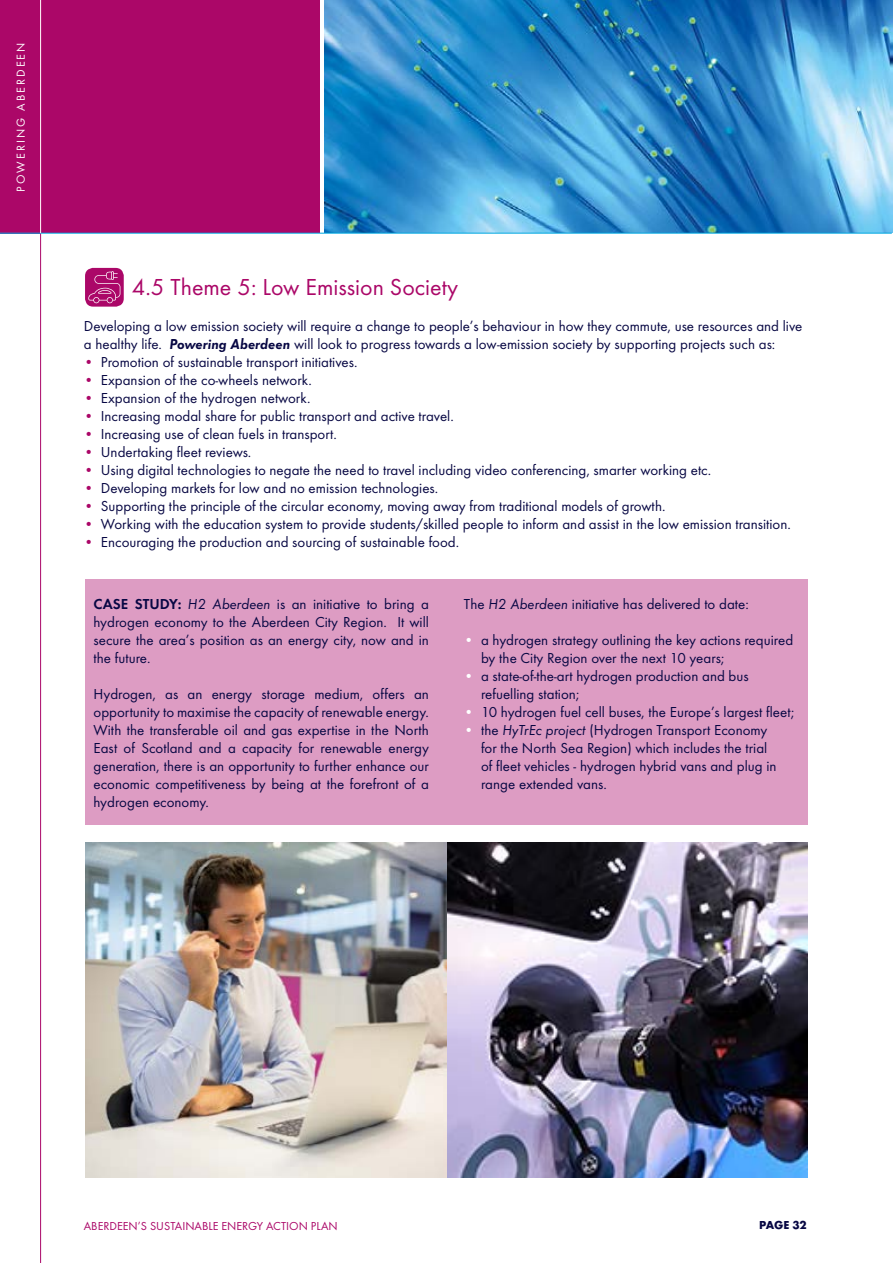
<style>
.page{position:relative;width:893px;height:1263px;background:#fff}
.page>*{position:absolute;margin:0;border:0;box-sizing:border-box;transform-origin:0 0}
.t1{font:24px "Futura T";color:#ab0768}
.t2{font:15px/18px "Futura T";color:#070743}
.t3{font:12px "Futura T";color:#ab0768}
.t4{font:12px "Futura T";letter-spacing:.17em;color:#fff}
.t5{font:700 12px "Futura T";letter-spacing:-.01em;color:#070743}
.s1{font-weight:600;font-style:italic}
.s2{color:#ab0768}
.s3{font-weight:600}
.s4{font-style:italic}
.s5{color:#fff}
</style>
<div class="page">
<svg style="left:85px;top:268px;width:39px;height:39px;background:#b72c7e"></svg>
<img style="left:325px;top:0;width:568px;height:232px">
<div style="left:41px;top:0;width:279px;height:233px;background:#ab0768"></div>
<div style="left:0;top:0;width:41px;height:233px;background:#ab0768"></div>
<hr style="left:40px;top:233px;width:1px;height:1030px;background:#ab0768">
<hr style="left:0;top:233px;width:892px;height:1px;background:#00a8e1">
<hr style="left:40px;top:0;width:1px;height:233px;background:#fff">
<div style="left:85px;top:579px;width:723px;height:246px;background:#dd9cc3"></div>
<img style="left:85px;top:843px;width:723px;height:335px">
<p class="t4" style="left:14px;top:192px;width:151px;rotate:-90deg">POWERING ABERDEEN</p>
<h1 class="t1" style="left:132px;top:273px;width:328px">4.5 Theme 5: Low Emission Society</h1>
<p class="t2" style="left:84px;top:317px;width:720px">Developing a low emission society will require a change to people’s behaviour in how they commute, use resources and live a healthy life. <span class="s1">Powering Aberdeen</span> will look to progress towards a low-emission society by supporting projects such as:</p>
<p class="t2" style="left:84px;top:353px;width:275px"><span class="s2">•</span> Promotion of sustainable transport initiatives.</p>
<p class="t2" style="left:84px;top:371px;width:229px"><span class="s2">•</span> Expansion of the co-wheels network.</p>
<p class="t2" style="left:84px;top:389px;width:228px"><span class="s2">•</span> Expansion of the hydrogen network.</p>
<p class="t2" style="left:84px;top:407px;width:371px"><span class="s2">•</span> Increasing modal share for public transport and active travel.</p>
<p class="t2" style="left:84px;top:425px;width:254px"><span class="s2">•</span> Increasing use of clean fuels in transport.</p>
<p class="t2" style="left:84px;top:443px;width:169px"><span class="s2">•</span> Undertaking fleet reviews.</p>
<p class="t2" style="left:84px;top:461px;width:629px"><span class="s2">•</span> Using digital technologies to negate the need to travel including video conferencing, smarter working etc.</p>
<p class="t2" style="left:84px;top:479px;width:356px"><span class="s2">•</span> Developing markets for low and no emission technologies.</p>
<p class="t2" style="left:84px;top:497px;width:583px"><span class="s2">•</span> Supporting the principle of the circular economy, moving away from traditional models of growth.</p>
<p class="t2" style="left:84px;top:515px;width:708px"><span class="s2">•</span> Working with the education system to provide students/skilled people to inform and assist in the low emission transition.</p>
<p class="t2" style="left:84px;top:533px;width:377px"><span class="s2">•</span> Encouraging the production and sourcing of sustainable food.</p>
<p class="t2" style="left:94px;top:595px;width:337px;text-align:justify"><span class="s3">CASE STUDY:</span> <span class="s4">H2 Aberdeen</span> is an initiative to bring a hydrogen economy to the Aberdeen City Region. It will secure the area’s position as an energy city, now and in the future.</p>
<p class="t2" style="left:94px;top:685px;width:337px;text-align:justify">Hydrogen, as an energy storage medium, offers an opportunity to maximise the capacity of renewable energy.<br>With the transferable oil and gas expertise in the North East of Scotland and a capacity for renewable energy generation, there is an opportunity to further enhance our economic competitiveness by being at the forefront of a hydrogen economy.</p>
<p class="t2" style="left:464px;top:595px;width:286px">The <span class="s4">H2 Aberdeen</span> initiative has delivered to date:</p>
<p class="t2" style="left:481px;top:631px;width:314px;text-indent:-17px"><span class="s5">•</span> a hydrogen strategy outlining the key actions required by the City Region over the next 10 years;</p>
<p class="t2" style="left:481px;top:667px;width:269px;text-indent:-17px"><span class="s5">•</span> a state-of-the-art hydrogen production and bus refuelling station;</p>
<p class="t2" style="left:464px;top:703px;width:332px"><span class="s5">•</span> 10 hydrogen fuel cell buses, the Europe’s largest fleet;</p>
<p class="t2" style="left:481px;top:721px;width:297px;text-indent:-17px"><span class="s5">•</span> the <span class="s4">HyTrEc project</span> (Hydrogen Transport Economy for the North Sea Region) which includes the trial of fleet vehicles - hydrogen hybrid vans and plug in range extended vans.</p>
<p class="t3" style="left:84px;top:1219px;width:255px">ABERDEEN’S SUSTAINABLE ENERGY ACTION PLAN</p>
<p class="t5" style="left:759px;top:1218px;width:49px">PAGE 32</p>
</div>
